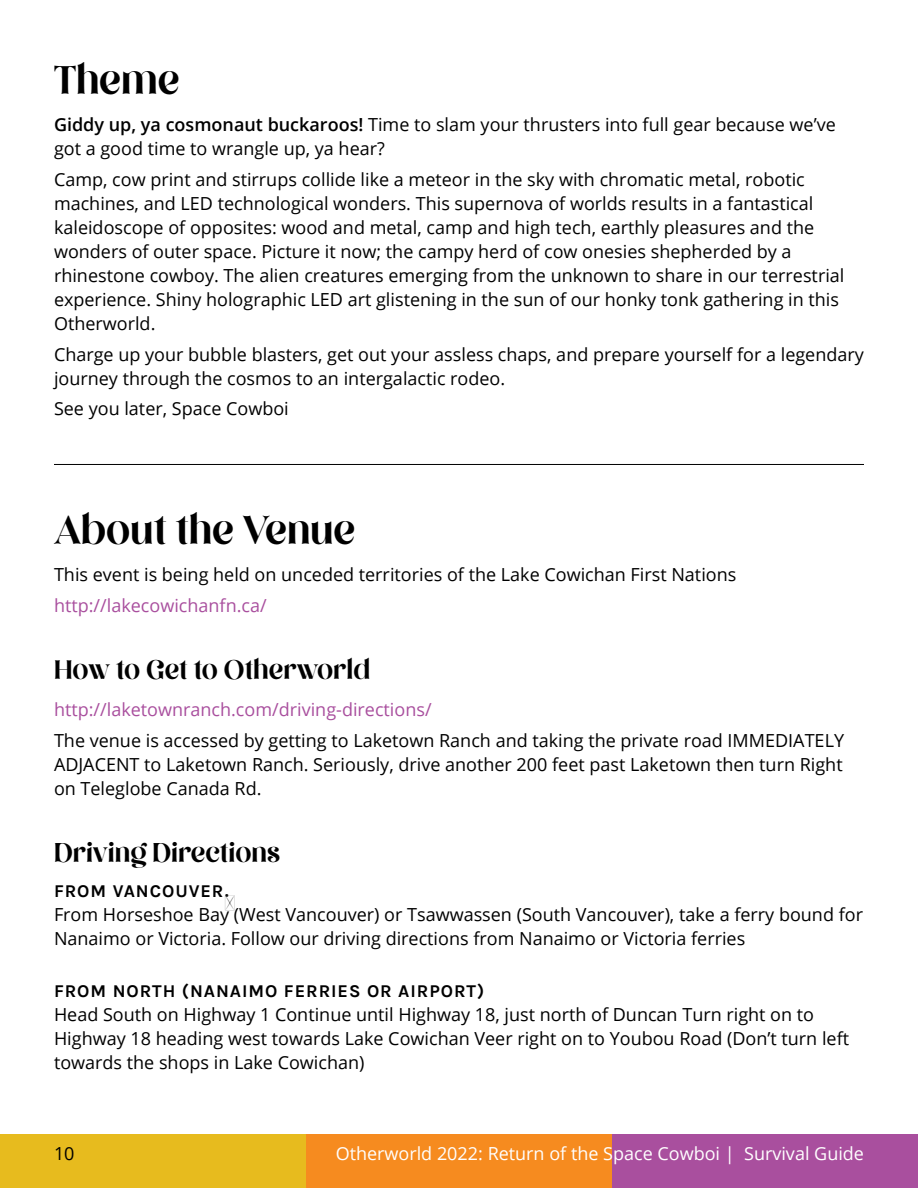
<style>
.page{position:relative;width:918px;height:1188px;background:#fff}
.page>*{position:absolute;margin:0;border:0;box-sizing:border-box;transform-origin:0 0}
.t1{font:45px "Million Dreams";color:#000}
.t2{font:30px "Million Dreams";color:#000}
.t3{font:18px/24px "Open Sans";color:#000}
.t4{font:18px "Open Sans";color:#a94f9e}
.t5{font:18px "Open Sans";color:#fff}
.t6{font:18px "Karla";letter-spacing:.055em;color:#000}
.s1{font-weight:600}
</style>
<div class="page">
<div style="left:306px;top:1134px;width:306px;height:54px;background:#f68b1f"></div>
<div style="left:0;top:1134px;width:306px;height:54px;background:#e7bb1e"></div>
<div style="left:612px;top:1134px;width:306px;height:54px;background:#a94f9e"></div>
<hr style="left:54px;top:464px;width:810px;height:1px;background:#000">
<h1 class="t1" style="left:54px;top:52px;width:127px">Theme</h1>
<p class="t3" style="left:54px;top:112px;width:783px"><span class="s1">Giddy up, ya cosmonaut buckaroos!</span> Time to slam your thrusters into full gear because we’ve got a good time to wrangle up, ya hear?</p>
<p class="t3" style="left:54px;top:167px;width:792px">Camp, cow print and stirrups collide like a meteor in the sky with chromatic metal, robotic machines, and LED technological wonders. This supernova of worlds results in a fantastical kaleidoscope of opposites: wood and metal, camp and high tech, earthly pleasures and the wonders of outer space. Picture it now; the campy herd of cow onesies shepherded by a rhinestone cowboy. The alien creatures emerging from the unknown to share in our terrestrial experience. Shiny holographic LED art glistening in the sun of our honky tonk gathering in this Otherworld.</p>
<p class="t3" style="left:54px;top:342px;width:811px">Charge up your bubble blasters, get out your assless chaps, and prepare yourself for a legendary journey through the cosmos to an intergalactic rodeo.</p>
<p class="t3" style="left:54px;top:396px;width:236px">See you later, Space Cowboi</p>
<h1 class="t1" style="left:54px;top:502px;width:303px">About the Venue</h1>
<p class="t3" style="left:54px;top:562px;width:684px">This event is being held on unceded territories of the Lake Cowichan First Nations</p>
<p class="t4" style="left:54px;top:593px;width:214px">http://lakecowichanfn.ca/</p>
<h2 class="t2" style="left:54px;top:651px;width:318px">How to Get to Otherworld</h2>
<p class="t4" style="left:54px;top:697px;width:379px">http://laketownranch.com/driving-directions/</p>
<p class="t3" style="left:54px;top:728px;width:792px;text-align:justify">The venue is accessed by getting to Laketown Ranch and taking the private road IMMEDIATELY ADJACENT to Laketown Ranch. Seriously, drive another 200 feet past Laketown then turn Right on Teleglobe Canada Rd.</p>
<h2 class="t2" style="left:54px;top:834px;width:228px">Driving Directions</h2>
<p class="t6" style="left:54px;top:879px;width:177px">FROM VANCOUVER:</p>
<p class="t3" style="left:54px;top:902px;width:811px">From Horseshoe Bay (West Vancouver) or Tsawwassen (South Vancouver), take a ferry bound for<br>Nanaimo or Victoria. Follow our driving directions from Nanaimo or Victoria ferries</p>
<p class="t6" style="left:54px;top:979px;width:432px">FROM NORTH (NANAIMO FERRIES OR AIRPORT)</p>
<p class="t3" style="left:54px;top:1002px;width:797px">Head South on Highway 1 Continue until Highway 18, just north of Duncan Turn right on to<br>Highway 18 heading west towards Lake Cowichan Veer right on to Youbou Road (Don’t turn left towards the shops in Lake Cowichan)</p>
<p class="t3" style="left:54px;top:1141px;width:22px">10</p>
<p class="t5" style="left:336px;top:1141px;width:530px">Otherworld 2022: Return of the Space Cowboi | Survival Guide</p>
</div>
